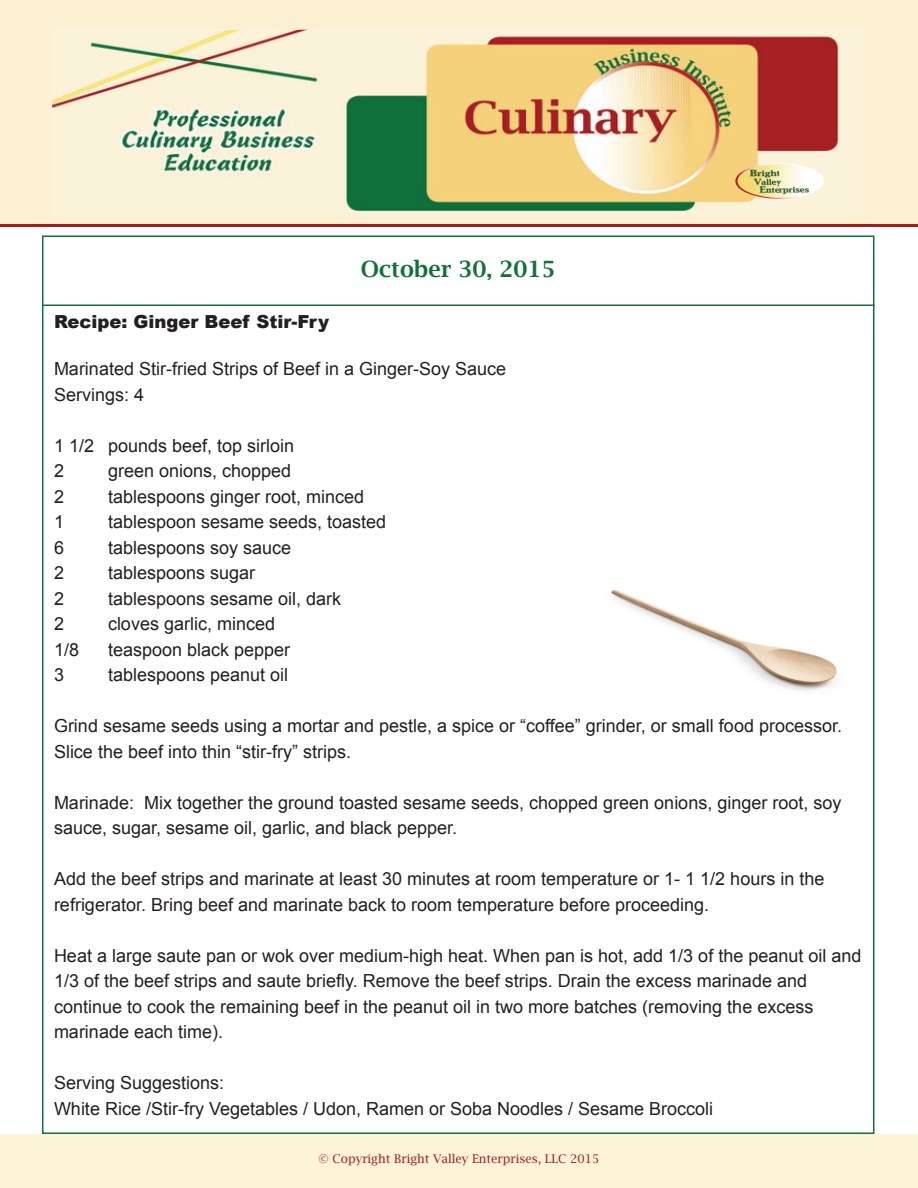
<style>
.page{position:relative;width:918px;height:1188px;background:#fff}
.page>*{position:absolute;margin:0;border:0;box-sizing:border-box;transform-origin:0 0}
.t1{font:600 22.5px "Lucida Bright";color:#12703a}
.t2{font:18px/25.5px "Arial";color:#231f20}
.t3{font:900 18px "Arial";color:#231f20}
.t4{font:12px "Lucida Bright";color:#a61c1f}
</style>
<div class="page">
<div style="left:0;top:0;width:918px;height:224px;background:#fcf0d3"></div>
<hr style="left:0;top:224px;width:918px;height:3px;background:#a61c1f">
<img style="left:52px;top:30px;width:812px;height:184px">
<hr style="left:42px;top:304px;width:833px;height:2px;background:#12703a">
<img style="left:734px;top:162px;width:92px;height:38px">
<img style="left:611px;top:589px;width:226px;height:102px">
<p class="t1" style="left:361px;top:256px;width:196px">October 30, 2015</p>
<p class="t3" style="left:54px;top:309px;width:277px">Recipe: Ginger Beef Stir-Fry</p>
<p class="t2" style="left:54px;top:356px;width:454px">Marinated Stir-fried Strips of Beef in a Ginger-Soy Sauce<br>Servings: 4</p>
<p class="t2" style="left:54px;top:433px;width:242px">1 1/2 pounds beef, top sirloin<br>2</p>
<p class="t2" style="left:108px;top:458px;width:185px">green onions, chopped</p>
<p class="t2" style="left:54px;top:484px;width:12px">2</p>
<p class="t2" style="left:108px;top:484px;width:258px">tablespoons ginger root, minced</p>
<p class="t2" style="left:54px;top:509px;width:12px">1</p>
<p class="t2" style="left:108px;top:509px;width:280px">tablespoon sesame seeds, toasted</p>
<p class="t2" style="left:54px;top:535px;width:12px">6</p>
<p class="t2" style="left:108px;top:535px;width:185px">tablespoons soy sauce</p>
<p class="t2" style="left:54px;top:560px;width:12px">2</p>
<p class="t2" style="left:108px;top:560px;width:149px">tablespoons sugar</p>
<p class="t2" style="left:54px;top:586px;width:12px">2</p>
<p class="t2" style="left:108px;top:586px;width:235px">tablespoons sesame oil, dark</p>
<p class="t2" style="left:54px;top:611px;width:12px">2</p>
<p class="t2" style="left:108px;top:611px;width:169px">cloves garlic, minced</p>
<p class="t2" style="left:54px;top:637px;width:27px">1/8</p>
<p class="t2" style="left:108px;top:637px;width:184px">teaspoon black pepper</p>
<p class="t2" style="left:54px;top:662px;width:12px">3</p>
<p class="t2" style="left:108px;top:662px;width:182px">tablespoons peanut oil</p>
<p class="t2" style="left:54px;top:713px;width:790px">Grind sesame seeds using a mortar and pestle, a spice or “coffee” grinder, or small food processor.<br>Slice the beef into thin “stir-fry” strips.</p>
<p class="t2" style="left:54px;top:790px;width:789px">Marinade: Mix together the ground toasted sesame seeds, chopped green onions, ginger root, soy sauce, sugar, sesame oil, garlic, and black pepper.</p>
<p class="t2" style="left:54px;top:866px;width:772px">Add the beef strips and marinate at least 30 minutes at room temperature or 1- 1 1/2 hours in the refrigerator. Bring beef and marinate back to room temperature before proceeding.</p>
<p class="t2" style="left:54px;top:943px;width:809px">Heat a large saute pan or wok over medium-high heat. When pan is hot, add 1/3 of the peanut oil and 1/3 of the beef strips and saute briefly. Remove the beef strips. Drain the excess marinade and continue to cook the remaining beef in the peanut oil in two more batches (removing the excess marinade each time).</p>
<p class="t2" style="left:54px;top:1070px;width:661px">Serving Suggestions:<br>White Rice /Stir-fry Vegetables / Udon, Ramen or Soba Noodles / Sesame Broccoli</p>
<p class="t4" style="left:319px;top:1152px;width:282px">© Copyright Bright Valley Enterprises, LLC 2015</p>
</div>
